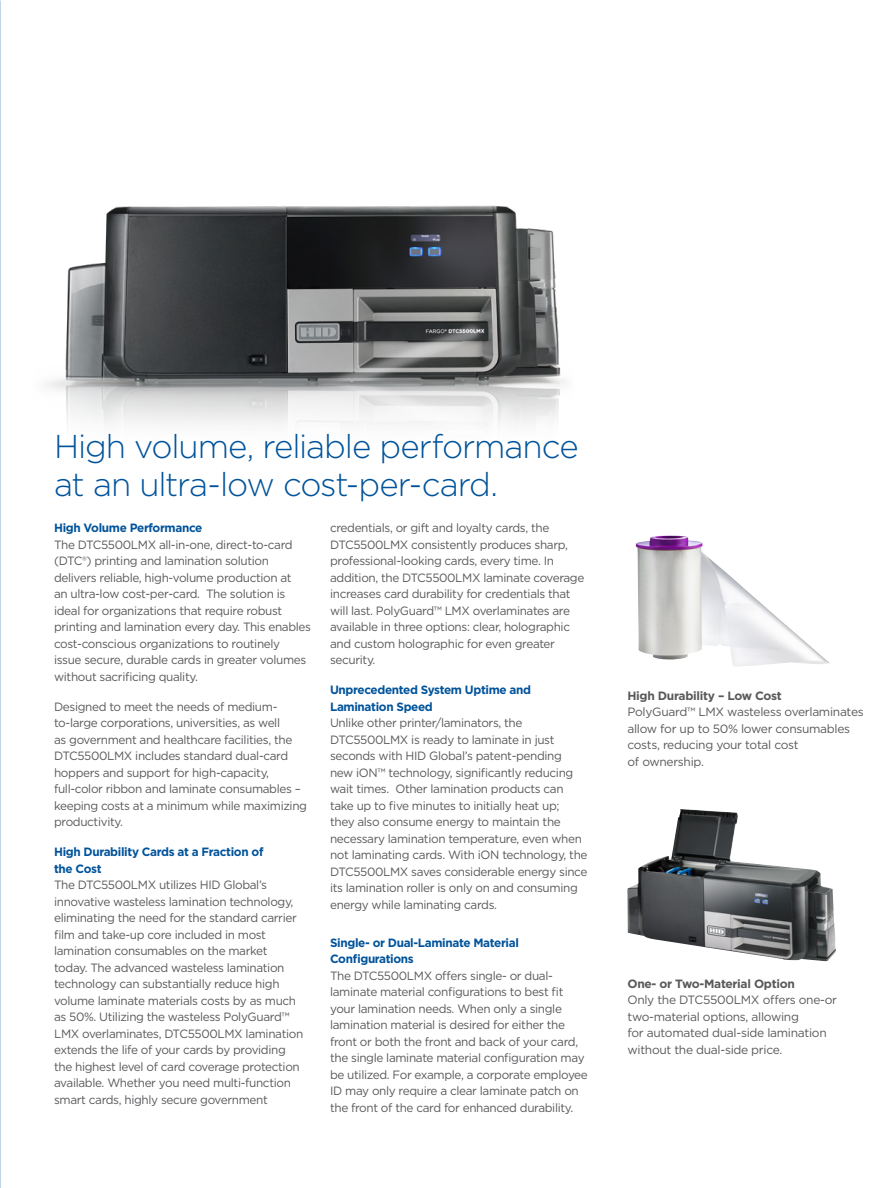
<style>
.page{position:relative;width:891px;height:1188px;background:#fff}
.page>*{position:absolute;margin:0;border:0;box-sizing:border-box;transform-origin:0 0}
.t1{font:300 33px/37.5px "Gotham";letter-spacing:-.035em;color:#00539b}
.body{font:12px/16.5px "Gotham";letter-spacing:-.03em;color:#58595b}
.body_header{font:700 12px/16.5px "Gotham";letter-spacing:-.03em;color:#00539b}
.t2{font:700 12px "Gotham";letter-spacing:-.025em;color:#58595b}
.s1{font-weight:700;color:#00539b}
.s2{font-weight:700}
</style>
<div class="page">
<img style="left:47px;top:205px;width:519px;height:220px">
<img style="left:627px;top:809px;width:209px;height:152px">
<img style="left:636px;top:536px;width:194px;height:131px">
<svg style="left:0;top:799px;width:1px;height:250px"></svg>
<p class="t1" style="left:54px;top:427px;width:526px">High volume, reliable performance at an ultra-low cost-per-card.</p>
<p class="body_header" style="left:54px;top:520px;width:150px">High Volume Performance</p>
<p class="body" style="left:54px;top:536px;width:258px">The DTC5500LMX all-in-one, direct-to-card (DTC®) printing and lamination solution delivers reliable, high-volume production at<br>an ultra-low cost-per-card. The solution is ideal for organizations that require robust printing and lamination every day. This enables cost-conscious organizations to routinely<br>issue secure, durable cards in greater volumes without sacrificing quality.</p>
<p class="body" style="left:54px;top:698px;width:254px">Designed to meet the needs of medium&shy;to-large corporations, universities, as well<br>as government and healthcare facilities, the DTC5500LMX includes standard dual-card hoppers and support for high-capacity, full-color ribbon and laminate consumables – keeping costs at a minimum while maximizing productivity.</p>
<p class="body_header" style="left:54px;top:844px;width:211px">High Durability Cards at a Fraction of the Cost</p>
<p class="body" style="left:54px;top:877px;width:251px">The DTC5500LMX utilizes HID Global’s innovative wasteless lamination technology, eliminating the need for the standard carrier film and take-up core included in most lamination consumables on the market today. The advanced wasteless lamination technology can substantially reduce high volume laminate materials costs by as much as 50%. Utilizing the wasteless PolyGuard™ LMX overlaminates, DTC5500LMX lamination extends the life of your cards by providing the highest level of card coverage protection available. Whether you need multi-function smart cards, highly secure government</p>
<p class="body" style="left:330px;top:520px;width:256px">credentials, or gift and loyalty cards, the DTC5500LMX consistently produces sharp, professional-looking cards, every time. In addition, the DTC5500LMX laminate coverage increases card durability for credentials that will last. PolyGuard™ LMX overlaminates are available in three options: clear, holographic and custom holographic for even greater security.</p>
<p class="body_header" style="left:330px;top:682px;width:203px">Unprecedented System Uptime and<br>Lamination Speed</p>
<p class="body" style="left:330px;top:715px;width:259px">Unlike other printer/laminators, the DTC5500LMX is ready to laminate in just seconds with HID Global’s patent-pending new iON™ technology, significantly reducing wait times. Other lamination products can take up to five minutes to initially heat up;<br>they also consume energy to maintain the necessary lamination temperature, even when not laminating cards. With iON technology, the DTC5500LMX saves considerable energy since its lamination roller is only on and consuming energy while laminating cards.</p>
<p class="body" style="left:330px;top:934px;width:259px"><span class="s1">Single- or Dual-Laminate Material Configurations<br></span>The DTC5500LMX offers single- or dual&shy;laminate material configurations to best fit your lamination needs. When only a single lamination material is desired for either the front or both the front and back of your card, the single laminate material configuration may be utilized. For example, a corporate employee ID may only require a clear laminate patch on the front of the card for enhanced durability.</p>
<p class="body" style="left:627px;top:687px;width:238px"><span class="s2">High Durability – Low Cost<br></span>PolyGuard™ LMX wasteless overlaminates allow for up to 50% lower consumables costs, reducing your total cost<br>of ownership.</p>
<p class="t2" style="left:627px;top:976px;width:169px">One- or Two-Material Option</p>
<p class="body" style="left:627px;top:992px;width:211px">Only the DTC5500LMX offers one-or two-material options, allowing<br>for automated dual-side lamination without the dual-side price.</p>
</div>
